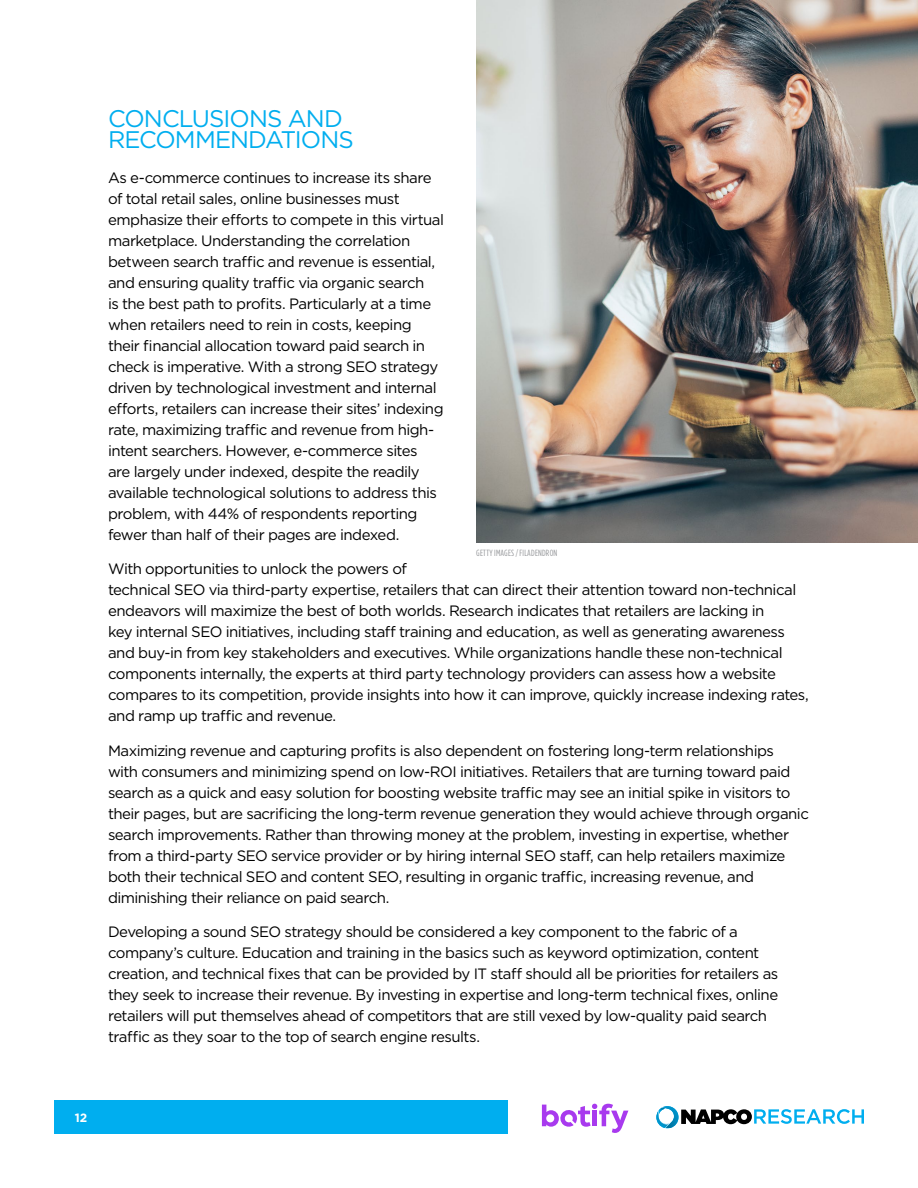
<style>
.page{position:relative;width:918px;height:1188px;background:#fff}
.page>*{position:absolute;margin:0;border:0;box-sizing:border-box;transform-origin:0 0}
.t1{font:24px/21px "Gotham";letter-spacing:-.04em;color:#00aeef}
.t2{font:15px/21px "Gotham";letter-spacing:-.035em;color:#000}
.t3{font:700 12px "Gotham";color:#fff}
.t4{font:9px "Gotham Condensed";letter-spacing:.02em;color:#939598}
</style>
<div class="page">
<div style="left:54px;top:1101px;width:54px;height:33px;background:#00aeef"></div>
<svg style="left:656px;top:1106px;width:208px;height:22px"></svg>
<svg style="left:542px;top:1104px;width:86px;height:29px"></svg>
<div style="left:108px;top:1101px;width:400px;height:33px;background:#00aeef"></div>
<img style="left:476px;top:0;width:442px;height:542px">
<h1 class="t1" style="left:108px;top:108px;width:247px">CONCLUSIONS AND<br>RECOMMENDATIONS</h1>
<p class="t2" style="left:108px;top:167px;width:338px">As e-commerce continues to increase its share of total retail sales, online businesses must emphasize their efforts to compete in this virtual marketplace. Understanding the correlation between search traffic and revenue is essential, and ensuring quality traffic via organic search<br>is the best path to profits. Particularly at a time when retailers need to rein in costs, keeping their financial allocation toward paid search in check is imperative. With a strong SEO strategy driven by technological investment and internal efforts, retailers can increase their sites’ indexing rate, maximizing traffic and revenue from high&shy;intent searchers. However, e-commerce sites<br>are largely under indexed, despite the readily available technological solutions to address this problem, with 44% of respondents reporting fewer than half of their pages are indexed.</p>
<p class="t2" style="left:108px;top:558px;width:702px">With opportunities to unlock the powers of<br>technical SEO via third-party expertise, retailers that can direct their attention toward non-technical endeavors will maximize the best of both worlds. Research indicates that retailers are lacking in<br>key internal SEO initiatives, including staff training and education, as well as generating awareness and buy-in from key stakeholders and executives. While organizations handle these non-technical components internally, the experts at third party technology providers can assess how a website compares to its competition, provide insights into how it can improve, quickly increase indexing rates, and ramp up traffic and revenue.</p>
<p class="t2" style="left:108px;top:740px;width:702px">Maximizing revenue and capturing profits is also dependent on fostering long-term relationships<br>with consumers and minimizing spend on low-ROI initiatives. Retailers that are turning toward paid search as a quick and easy solution for boosting website traffic may see an initial spike in visitors to their pages, but are sacrificing the long-term revenue generation they would achieve through organic search improvements. Rather than throwing money at the problem, investing in expertise, whether from a third-party SEO service provider or by hiring internal SEO staff, can help retailers maximize both their technical SEO and content SEO, resulting in organic traffic, increasing revenue, and diminishing their reliance on paid search.</p>
<p class="t2" style="left:108px;top:921px;width:672px">Developing a sound SEO strategy should be considered a key component to the fabric of a company’s culture. Education and training in the basics such as keyword optimization, content creation, and technical fixes that can be provided by IT staff should all be priorities for retailers as they seek to increase their revenue. By investing in expertise and long-term technical fixes, online retailers will put themselves ahead of competitors that are still vexed by low-quality paid search traffic as they soar to the top of search engine results.</p>
<p class="t4" style="left:476px;top:548px;width:83px">GETTY IMAGES / FILADENDRON</p>
<p class="t3" style="left:75px;top:1110px;width:14px">12</p>
</div>
